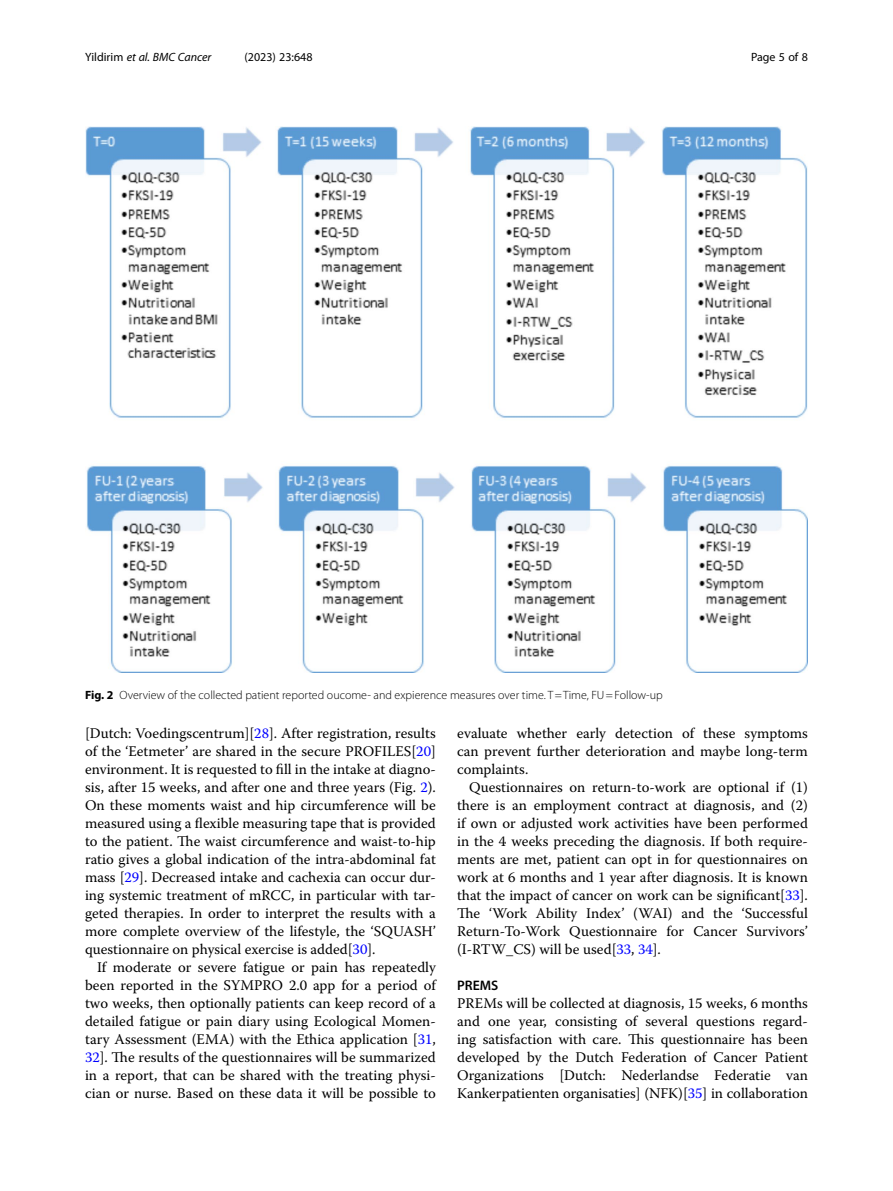
<style>
.page{position:relative;width:893px;height:1191px;background:#fff}
.page>*{position:absolute;margin:0;border:0;box-sizing:border-box;transform-origin:0 0}
.Body_Text_Indent{font:14.7px/18px "Warnock Pro";color:#000;text-align:justify}
.Body_Text{font:14.7px/18px "Warnock Pro";color:#000;text-align:justify}
.Head_2{font:600 13.8px "Myriad Pro";color:#000}
.Figure_Caption{font:300 12px "Myriad Pro";color:#000}
.t1{font:italic 12px "Myriad Pro";color:#000}
.t2{font:12px "Myriad Pro";color:#000}
.s1{font-style:normal}
.s2{font-weight:700}
.s3{color:#00f}
</style>
<div class="page">
<img style="left:85px;top:126px;width:723px;height:546px">
<p class="t1" style="left:85px;top:50px;width:128px"><span class="s1">Yildirim</span> et al. BMC Cancer</p>
<p class="t2" style="left:245px;top:50px;width:70px">(2023) 23:648</p>
<p class="t2" style="left:751px;top:50px;width:58px">Page 5 of 8</p>
<p class="Figure_Caption" style="left:85px;top:688px;width:579px"><span class="s2">Fig. 2</span> Overview of the collected patient reported oucome- and expierence measures over time. T=Time, FU=Follow-up</p>
<p class="Body_Text" style="left:85px;top:724px;width:352px">[Dutch: Voedingscentrum][<span class="s3">28</span>]. After registration, results of the ‘Eetmeter’ are shared in the secure PROFILES[<span class="s3">20</span>] environment. It is requested to fill in the intake at diagno&shy;sis, after 15 weeks, and after one and three years (Fig. <span class="s3">2</span>).<br>On these moments waist and hip circumference will be measured using a flexible measuring tape that is provided to the patient. The waist circumference and waist-to-hip ratio gives a global indication of the intra-abdominal fat mass [<span class="s3">29</span>]. Decreased intake and cachexia can occur dur&shy;ing systemic treatment of mRCC, in particular with tar&shy;geted therapies. In order to interpret the results with a more complete overview of the lifestyle, the ‘SQUASH’ questionnaire on physical exercise is added[<span class="s3">30</span>].</p>
<p class="Body_Text_Indent" style="left:85px;top:958px;width:352px;text-indent:12px">If moderate or severe fatigue or pain has repeatedly been reported in the SYMPRO 2.0 app for a period of two weeks, then optionally patients can keep record of a detailed fatigue or pain diary using Ecological Momen&shy;tary Assessment (EMA) with the Ethica application [<span class="s3">31</span>, <span class="s3">32</span>]. The results of the questionnaires will be summarized in a report, that can be shared with the treating physi&shy;cian or nurse. Based on these data it will be possible to</p>
<p class="Body_Text_Indent" style="left:457px;top:724px;width:352px">evaluate whether early detection of these symptoms can prevent further deterioration and maybe long-term complaints.</p>
<p class="Body_Text_Indent" style="left:457px;top:778px;width:352px;text-indent:12px">Questionnaires on return-to-work are optional if (1) there is an employment contract at diagnosis, and (2) if own or adjusted work activities have been performed in the 4 weeks preceding the diagnosis. If both require&shy;ments are met, patient can opt in for questionnaires on work at 6 months and 1 year after diagnosis. It is known that the impact of cancer on work can be significant[<span class="s3">33</span>].<br>The ‘Work Ability Index’ (WAI) and the ‘Successful Return-To-Work Questionnaire for Cancer Survivors’ (I-RTW_CS) will be used[<span class="s3">33</span>, <span class="s3">34</span>].</p>
<p class="Head_2" style="left:457px;top:977px;width:43px">PREMS</p>
<p class="Body_Text" style="left:457px;top:994px;width:352px">PREMs will be collected at diagnosis, 15 weeks, 6 months and one year, consisting of several questions regard&shy;ing satisfaction with care. This questionnaire has been developed by the Dutch Federation of Cancer Patient Organizations [Dutch: Nederlandse Federatie van Kankerpatienten organisaties] (NFK)[<span class="s3">35</span>] in collaboration</p>
</div>
